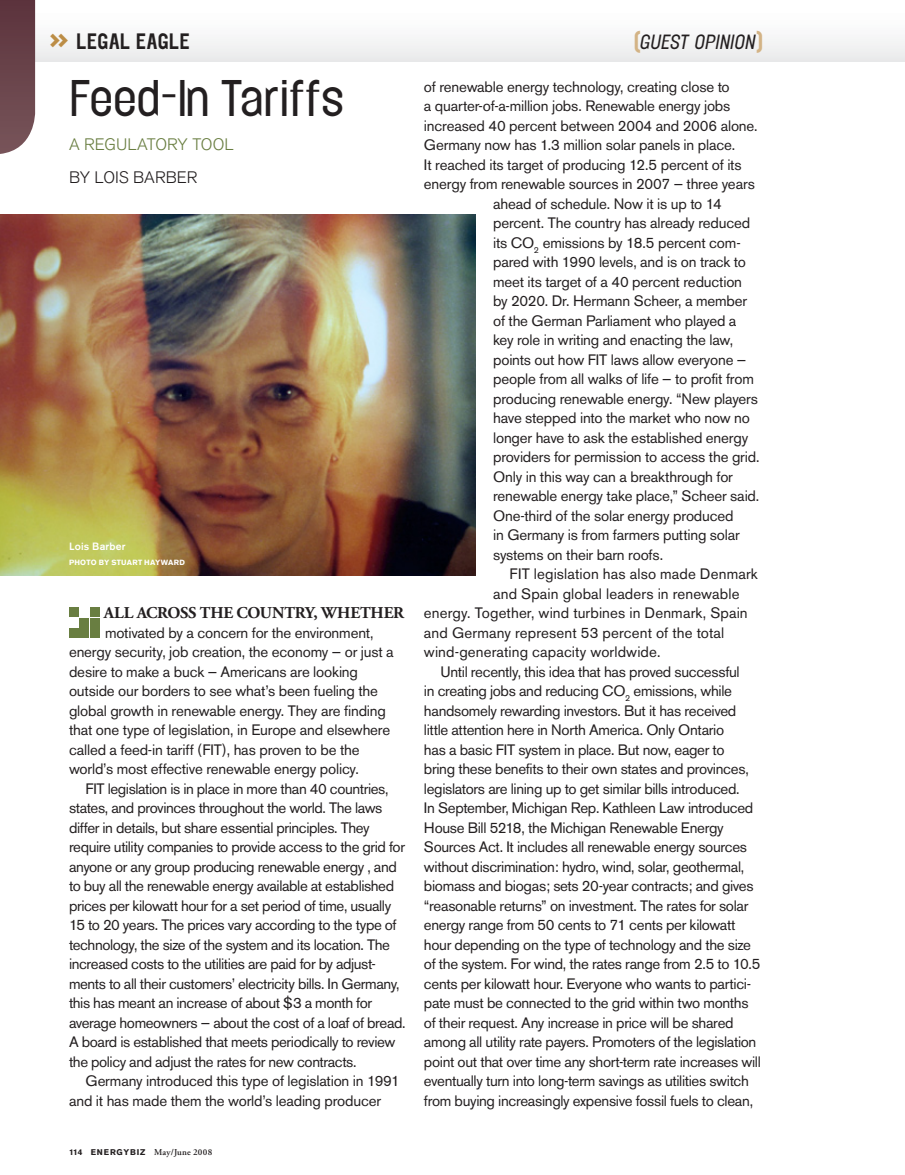
<style>
.page{position:relative;width:905px;height:1175px;background:#fff}
.page>*{position:absolute;margin:0;border:0;box-sizing:border-box;transform-origin:0 0}
.Dept_Hed{font:300 45px "Elephant";color:#231f20}
.t1{font:500 45px "Elephant";color:#bc8d46}
.t2{font:500 19.5px "Elephant";letter-spacing:.015em;color:#231f20}
.t3{font:italic 300 18px "Elephant";letter-spacing:.005em;color:#231f20}
.Dept_BT_fl1{font:700 16.5px "Adobe Garamond";letter-spacing:-.01em;color:#231f20}
.Dept_Dek{font:300 16.5px "Akzidenz Grotesk BE";color:#697e41}
.Dept_Dek-2{font:300 16.5px "Akzidenz Grotesk BE";color:#231f20}
.Dept_BT{font:15px/19.5px "Akzidenz Grotesk BE";letter-spacing:-.02em;color:#231f20}
.Dept_BT_fl1-2{font:15px/19.5px "Akzidenz Grotesk BE";letter-spacing:-.01em;color:#231f20}
.Dept_BT-2{font:15px "Akzidenz Grotesk BE";letter-spacing:.01em;color:#231f20}
.Cutline{font:500 10.5px "Akzidenz Grotesk BE";letter-spacing:.02em;color:#fff}
.t4{font:700 8.25px "Akzidenz Grotesk BE";letter-spacing:.1em;color:#231f20}
.Photo_Credit{font:700 7.5px "Akzidenz Grotesk BE";letter-spacing:.03em;color:#fff}
.s1{font-weight:500;font-style:normal;font-size:22.5px;color:#d3b385}
.s2{font-family:"Adobe Garamond Pro";font-weight:600;font-size:9px}
</style>
<div class="page">
<div style="left:0;top:0;width:904px;height:62px;background:linear-gradient(to bottom,#fff,#ebeced)"></div>
<svg style="left:0;top:0;width:35px;height:154px"></svg>
<div style="left:90px;top:608px;width:9px;height:8px;background:#697e41"></div>
<div style="left:80px;top:618px;width:8px;height:9px;background:#697e41"></div>
<div style="left:90px;top:618px;width:9px;height:9px;background:#697e41"></div>
<div style="left:69px;top:628px;width:9px;height:10px;background:#697e41"></div>
<div style="left:80px;top:628px;width:8px;height:10px;background:#697e41"></div>
<div style="left:90px;top:628px;width:9px;height:10px;background:#697e41"></div>
<div style="left:69px;top:608px;width:9px;height:8px;background:#697e41"></div>
<img style="left:0;top:214px;width:475px;height:361px">
<p class="t1" style="left:50px;top:15px;width:21px">»</p>
<p class="t2" style="left:76px;top:30px;width:116px">LEGAL EAGLE</p>
<p class="t3" style="left:633px;top:31px;width:132px"><span class="s1">(</span>GUEST OPINION<span class="s1">)</span></p>
<p class="Dept_Hed" style="left:69px;top:71px;width:278px">Feed-In Tariffs</p>
<p class="Dept_Dek" style="left:69px;top:135px;width:166px">A REGU LATORY TOOL</p>
<p class="Dept_Dek-2" style="left:69px;top:168px;width:128px">BY LOIS BARBER</p>
<p class="Dept_BT" style="left:424px;top:77px;width:307px">of renewable energy technology, creating close to</p>
<p class="Dept_BT" style="left:424px;top:96px;width:308px">a quarter-of-a-million jobs. Renewable energy jobs</p>
<p class="Dept_BT" style="left:424px;top:116px;width:335px">increased 40 percent between 2004 and 2006 alone.</p>
<p class="Dept_BT" style="left:424px;top:135px;width:313px">Germany now has 1.3 million solar panels in place.</p>
<p class="Dept_BT" style="left:424px;top:155px;width:319px">It reached its target of producing 12.5 percent of its</p>
<p class="Dept_BT" style="left:424px;top:174px;width:332px">energy from renewable sources in 2007 — three years</p>
<p class="Dept_BT" style="left:493px;top:194px;width:230px">ahead of schedule. Now it is up to 14</p>
<p class="Dept_BT" style="left:493px;top:213px;width:258px">percent. The country has already reduced</p>
<p class="Dept_BT" style="left:493px;top:233px;width:249px">its CO<sub>2</sub> emissions by 18.5 percent com-</p>
<p class="Dept_BT" style="left:493px;top:252px;width:254px">pared with 1990 levels, and is on track to</p>
<p class="Dept_BT" style="left:493px;top:272px;width:250px">meet its target of a 40 percent reduction</p>
<p class="Dept_BT" style="left:493px;top:291px;width:255px">by 2020. Dr. Hermann Scheer, a member</p>
<p class="Dept_BT" style="left:493px;top:311px;width:245px">of the German Parliament who played a</p>
<p class="Dept_BT" style="left:493px;top:330px;width:242px">key role in writing and enacting the law,</p>
<p class="Dept_BT" style="left:493px;top:350px;width:255px">points out how FIT laws allow everyone —</p>
<p class="Dept_BT" style="left:493px;top:369px;width:262px">people from all walks of life — to profit from</p>
<p class="Dept_BT" style="left:493px;top:389px;width:266px">producing renewable energy. “New players</p>
<p class="Dept_BT" style="left:493px;top:408px;width:258px">have stepped into the market who now no</p>
<p class="Dept_BT" style="left:493px;top:428px;width:256px">longer have to ask the established energy</p>
<p class="Dept_BT" style="left:493px;top:447px;width:268px">providers for permission to access the grid.</p>
<p class="Dept_BT" style="left:493px;top:467px;width:241px">Only in this way can a breakthrough for</p>
<p class="Dept_BT" style="left:493px;top:486px;width:268px">renewable energy take place,” Scheer said.</p>
<p class="Dept_BT" style="left:493px;top:506px;width:242px">One-third of the solar energy produced</p>
<p class="Dept_BT" style="left:493px;top:525px;width:248px">in Germany is from farmers putting solar</p>
<p class="Dept_BT" style="left:493px;top:545px;width:171px">systems on their barn roofs.</p>
<p class="Dept_BT-2" style="left:509px;top:565px;width:250px">FIT legislation has also made Denmark</p>
<p class="Dept_BT-2" style="left:493px;top:584px;width:248px">and Spain global leaders in renewable</p>
<p class="Dept_BT-2" style="left:424px;top:604px;width:325px">energy. Together, wind turbines in Denmark, Spain</p>
<p class="Dept_BT-2" style="left:424px;top:623px;width:302px">and Germany represent 53 percent of the total</p>
<p class="Dept_BT-2" style="left:424px;top:643px;width:238px">wind-generating capacity worldwide.</p>
<p class="Dept_BT" style="left:424px;top:662px;width:338px;text-indent:16px">Until recently, this idea that has proved successful<br>in creating jobs and reducing CO<sub>2</sub> emissions, while handsomely rewarding investors. But it has received little attention here in North America. Only Ontario<br>has a basic FIT system in place. But now, eager to<br>bring these benefits to their own states and provinces, legislators are lining up to get similar bills introduced.<br>In September, Michigan Rep. Kathleen Law introduced House Bill 5218, the Michigan Renewable Energy Sources Act. It includes all renewable energy sources without discrimination: hydro, wind, solar, geothermal, biomass and biogas; sets 20-year contracts; and gives “reasonable returns” on investment. The rates for solar energy range from 50 cents to 71 cents per kilowatt hour depending on the type of technology and the size of the system. For wind, the rates range from 2.5 to 10.5 cents per kilowatt hour. Everyone who wants to partici&shy;pate must be connected to the grid within two months of their request. Any increase in price will be shared among all utility rate payers. Promoters of the legislation point out that over time any short-term rate increases will eventually turn into long-term savings as utilities switch from buying increasingly expensive fossil fuels to clean,</p>
<p class="Cutline" style="left:69px;top:540px;width:58px">Lois Barber</p>
<p class="Photo_Credit" style="left:69px;top:558px;width:116px">PHOTO BY STUART HAYWARD</p>
<p class="Dept_BT_fl1" style="left:104px;top:604px;width:302px">ALL ACROSS THE COUNTRY, WHETHER</p>
<p class="Dept_BT_fl1-2" style="left:69px;top:623px;width:326px;text-indent:36px">motivated by a concern for the environment, energy security, job creation, the economy — or just a desire to make a buck — Americans are looking outside our borders to see what’s been fueling the global growth in renewable energy. They are finding that one type of legislation, in Europe and elsewhere called a feed-in tariff (FIT), has proven to be the world’s most effective renewable energy policy.</p>
<p class="Dept_BT" style="left:69px;top:779px;width:338px;text-indent:16px">FIT legislation is in place in more than 40 countries, states, and provinces throughout the world. The laws differ in details, but share essential principles. They require utility companies to provide access to the grid for anyone or any group producing renewable energy , and to buy all the renewable energy available at established prices per kilowatt hour for a set period of time, usually 15 to 20 years. The prices vary according to the type of technology, the size of the system and its location. The increased costs to the utilities are paid for by adjust&shy;ments to all their customers’ electricity bills. In Germany, this has meant an increase of about $3 a month for average homeowners — about the cost of a loaf of bread.<br>A board is established that meets periodically to review the policy and adjust the rates for new contracts.</p>
<p class="Dept_BT" style="left:69px;top:1071px;width:332px;text-indent:16px">Germany introduced this type of legislation in 1991 and it has made them the world’s leading producer</p>
<p class="t4" style="left:69px;top:1147px;width:145px">114 ENE RGYBIZ <span class="s2">May/June 2008</span></p>
</div>
